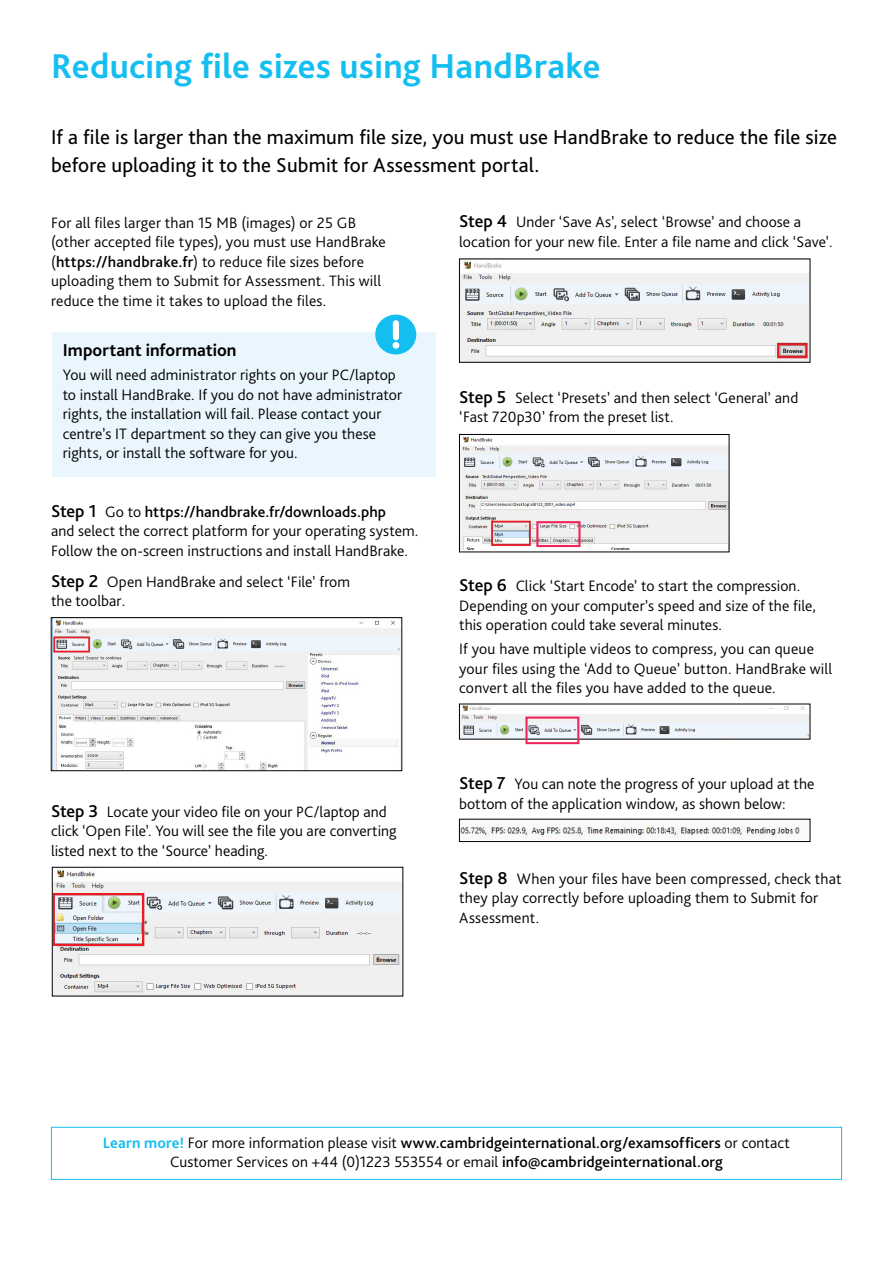
<style>
.page{position:relative;width:893px;height:1263px;background:#fff}
.page>*{position:absolute;margin:0;border:0;box-sizing:border-box;transform-origin:0 0}
.H1_Main_page_heading{font:700 36px "Bliss Pro";letter-spacing:.01em;color:#15bef0}
.P_Introduction{font:21px/28.5px "Bliss Pro";letter-spacing:.005em;color:#000}
.Step_heading_-_black{font:700 18px "Bliss Pro";letter-spacing:.005em;color:#000}
.P_Body_copy{font:300 15.75px/19.5px "Bliss Pro";letter-spacing:.005em;color:#000}
.H2_Sub_heading_Blue{font:300 15.75px/19.5px "Bliss Pro";color:#000}
.s1{font-weight:500}
.s2{font-weight:500;font-size:18px}
.s3{font-weight:700;color:#15bef0}
</style>
<div class="page">
<div style="left:52px;top:332px;width:384px;height:144px;background:#eaf6fd"></div>
<img style="left:53px;top:619px;width:347px;height:150px">
<div style="left:51px;top:617px;width:351px;height:154px;border:1px solid #000"></div>
<img style="left:54px;top:869px;width:347px;height:125px">
<div style="left:52px;top:867px;width:351px;height:129px;border:1px solid #000"></div>
<img style="left:461px;top:261px;width:347px;height:99px">
<img style="left:461px;top:436px;width:266px;height:114px">
<div style="left:459px;top:434px;width:270px;height:118px;border:1px solid #000"></div>
<img style="left:461px;top:706px;width:347px;height:31px">
<img style="left:461px;top:821px;width:342px;height:18px">
<div style="left:459px;top:819px;width:351px;height:23px;border:1px solid #000"></div>
<div style="left:375px;top:315px;width:41px;height:39px;background:#15bef0;border-radius:50%"></div>
<svg style="left:392px;top:320px;width:7px;height:29px"></svg>
<div style="left:536px;top:521px;width:44px;height:26px;border:2px solid #ee255a"></div>
<div style="left:525px;top:716px;width:54px;height:28px;border:2px solid #ee255a"></div>
<div style="left:51px;top:1127px;width:791px;height:53px;border:1px solid #15bef0"></div>
<h1 class="H1_Main_page_heading" style="left:51px;top:44px;width:551px">Reducing file sizes using HandBrake</h1>
<p class="P_Introduction" style="left:51px;top:122px;width:787px">If a file is larger than the maximum file size, you must use HandBrake to reduce the file size before uploading it to the Submit for Assessment portal.</p>
<p class="P_Body_copy" style="left:51px;top:213px;width:336px">For all files larger than 15 MB (images) or 25 GB (other accepted file types), you must use HandBrake</p>
<p class="P_Body_copy" style="left:51px;top:252px;width:332px">(<span class="s1">https://handbrake.fr</span>) to reduce file sizes before uploading them to Submit for Assessment. This will reduce the time it takes to upload the files.</p>
<h3 class="Step_heading_-_black" style="left:63px;top:339px;width:175px">Important information</h3>
<p class="P_Body_copy" style="left:63px;top:365px;width:341px">You will need administrator rights on your PC/laptop to install HandBrake. If you do not have administrator rights, the installation will fail. Please contact your centre’s IT department so they can give you these rights, or install the software for you.</p>
<p class="P_Body_copy" style="left:459px;top:212px;width:375px"><span class="s2">Step 4</span> Under ‘Save As’, select ‘Browse’ and choose a location for your new file. Enter a file name and click ‘Save’.</p>
<p class="P_Body_copy" style="left:459px;top:388px;width:341px"><span class="s2">Step 5</span> Select ‘Presets’ and then select ‘General’ and ‘Fast 720p30’ from the preset list.</p>
<p class="P_Body_copy" style="left:51px;top:502px;width:369px"><span class="s2">Step 1</span> Go to <span class="s1">https://handbrake.fr/downloads.php<br></span>and select the correct platform for your operating system.<br>Follow the on-screen instructions and install HandBrake.</p>
<p class="P_Body_copy" style="left:51px;top:572px;width:301px"><span class="s2">Step 2</span> Open HandBrake and select ‘File’ from the toolbar.</p>
<h2 class="H2_Sub_heading_Blue" style="left:51px;top:802px;width:347px"><span class="s2">Step 3</span> Locate your video file on your PC/laptop and click ‘Open File’. You will see the file you are converting listed next to the ‘Source’ heading.</h2>
<p class="P_Body_copy" style="left:459px;top:576px;width:358px"><span class="s2">Step 6</span> Click ‘Start Encode’ to start the compression.<br>Depending on your computer’s speed and size of the file, this operation could take several minutes.</p>
<p class="P_Body_copy" style="left:459px;top:639px;width:375px">If you have multiple videos to compress, you can queue your files using the ‘Add to Queue’ button. HandBrake will convert all the files you have added to the queue.</p>
<p class="P_Body_copy" style="left:459px;top:774px;width:357px"><span class="s2">Step 7</span> You can note the progress of your upload at the bottom of the application window, as shown below:</p>
<p class="P_Body_copy" style="left:459px;top:869px;width:384px"><span class="s2">Step 8</span> When your files have been compressed, check that they play correctly before uploading them to Submit for<br>Assessment.</p>
<p class="P_Body_copy" style="left:103px;top:1133px;width:689px;line-height:18.9px;text-align:center"><span class="s3">Learn more!</span> For more information please visit <span class="s1">www.cambridgeinternational.org/examsofficers</span> or contact<br>Customer Services on +44 (0)1223 553554 or email <span class="s1">info@cambridgeinternational.org</span></p>
</div>
